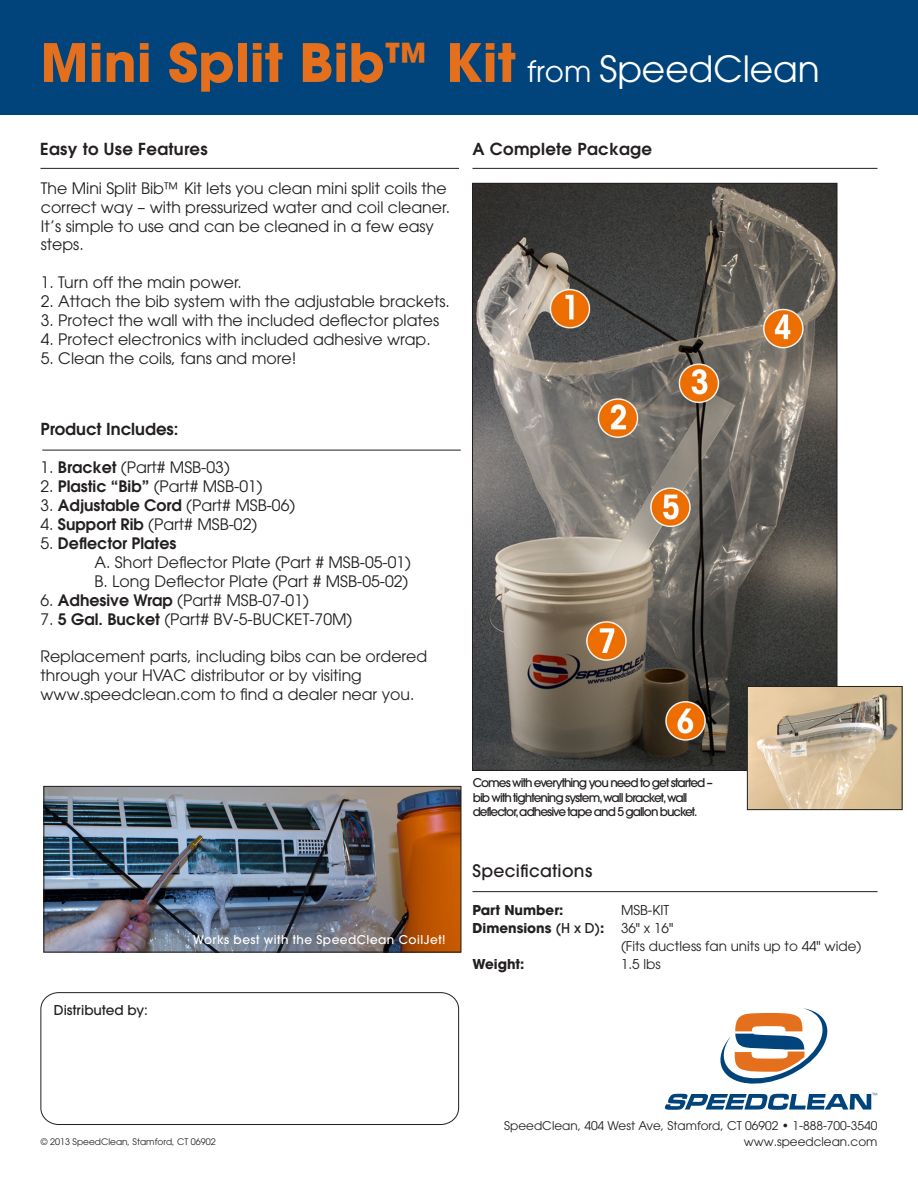
<style>
.page{position:relative;width:918px;height:1188px;background:#fff}
.page>*{position:absolute;margin:0;border:0;box-sizing:border-box;transform-origin:0 0}
.t1{font:700 52.5px "Avant Garde";color:#e4701e}
.t2{font:500 17.1px "Avant Garde";letter-spacing:.02em;color:#231f20}
.t3{font:600 16.5px "Avant Garde";letter-spacing:.02em;color:#231f20}
.t4{font:600 16.5px "Avant Garde";color:#231f20}
.t5{font:15.75px/18.9px "Avant Garde";color:#231f20}
.t6{font:600 15.75px "Avant Garde";color:#231f20}
.t7{font:13.5px/18px "Avant Garde";color:#231f20}
.t8{font:700 13.5px "Avant Garde";color:#231f20}
.t9{font:500 13.5px "Avant Garde";color:#231f20}
.t10{font:500 12px/14.4px "Avant Garde";letter-spacing:-.08em;color:#231f20}
.t11{font:12px "Avant Garde";color:#231f20}
.t12{font:500 12px "Avant Garde";letter-spacing:.04em;color:#fff}
.t13{font:9px "Avant Garde";color:#231f20}
.s1{font-size:45px}
.s2{font-weight:400;font-size:29.1px;color:#fff}
.s3{font-weight:400;font-size:36px;color:#fff}
.s4{font-weight:600}
.s5{font-weight:400}
.s6{font-weight:700}
.s7{font-weight:500}
</style>
<div class="page">
<div style="left:0;top:0;width:918px;height:115px;background:#00447b"></div>
<hr style="left:40px;top:168px;width:419px;height:1px;background:#231f20">
<hr style="left:472px;top:168px;width:406px;height:1px;background:#231f20">
<div style="left:40px;top:992px;width:419px;height:133px;border:1px solid #231f20;border-radius:17px"></div>
<svg style="left:665px;top:1008px;width:212px;height:102px"></svg>
<img style="left:474px;top:185px;width:361px;height:584px">
<img style="left:46px;top:788px;width:413px;height:162px">
<div style="left:44px;top:786px;width:417px;height:166px;border:1px solid #231f20"></div>
<hr style="left:472px;top:891px;width:406px;height:1px;background:#231f20">
<img style="left:749px;top:688px;width:152px;height:120px">
<div style="left:747px;top:686px;width:156px;height:124px;border:1px solid #231f20"></div>
<hr style="left:42px;top:450px;width:419px;height:1px;background:#231f20">
<p class="t1" style="left:40px;top:29px;width:781px">Mini Split Bib<span class="s1">™</span> Kit <span class="s2">from</span> <span class="s3">SpeedClean</span></p>
<p class="t3" style="left:40px;top:138px;width:169px">Easy to Use Features</p>
<p class="t5" style="left:41px;top:179px;width:411px">The Mini Split Bib™ Kit lets you clean mini split coils the correct way – with pressurized water and coil cleaner.<br>It’s simple to use and can be cleaned in a few easy steps.</p>
<p class="t5" style="left:41px;top:273px;width:203px">1. Turn off the main power.</p>
<p class="t5" style="left:41px;top:292px;width:411px">2. Attach the bib system with the adjustable brackets.</p>
<p class="t5" style="left:41px;top:311px;width:400px">3. Protect the wall with the included deflector plates</p>
<p class="t5" style="left:41px;top:330px;width:391px">4. Protect electronics with included adhesive wrap.</p>
<p class="t5" style="left:41px;top:349px;width:257px">5. Clean the coils, fans and more!</p>
<p class="t4" style="left:40px;top:418px;width:139px">Product Includes:</p>
<p class="t5" style="left:40px;top:458px;width:191px">1. <span class="s4">Bracket</span> (Part# MSB-03)</p>
<p class="t5" style="left:40px;top:477px;width:224px">2. <span class="s4">Plastic “Bib”</span> (Part# MSB-01)</p>
<p class="t5" style="left:40px;top:496px;width:256px">3. <span class="s4">Adjustable Cord</span> (Part# MSB-06)</p>
<p class="t5" style="left:40px;top:515px;width:218px">4. <span class="s4">Support Rib</span> (Part# MSB-02)</p>
<p class="t6" style="left:40px;top:533px;width:137px"><span class="s5">5.</span> Deflector Plates</p>
<p class="t5" style="left:95px;top:553px;width:318px">A. Short Deflector Plate (Part # MSB-05-01)</p>
<p class="t5" style="left:95px;top:572px;width:315px">B. Long Deflector Plate (Part # MSB-05-02)</p>
<p class="t5" style="left:40px;top:591px;width:270px">6. <span class="s4">Adhesive Wrap</span> (Part# MSB-07-01)</p>
<p class="t5" style="left:40px;top:609px;width:313px">7. <span class="s4">5 Gal. Bucket</span> (Part# BV-5-BUCKET-70M)</p>
<p class="t5" style="left:40px;top:647px;width:388px">Replacement parts, including bibs can be ordered through your HVAC distributor or by visiting www.speedclean.com to find a dealer near you.</p>
<p class="t3" style="left:472px;top:138px;width:181px">A Complete Package</p>
<p class="t9" style="left:54px;top:1001px;width:96px">Distributed by:</p>
<p class="t12" style="left:193px;top:932px;width:254px">Works best with the SpeedClean CoilJet!</p>
<p class="t10" style="left:473px;top:776px;width:242px">Comes with everything you need to get started – bib with tightening system,wall bracket,wall deflector,adhesive tape and 5 gallon bucket.</p>
<p class="t2" style="left:472px;top:860px;width:121px">Specifications</p>
<p class="t8" style="left:472px;top:901px;width:93px">Part Number:</p>
<p class="t7" style="left:621px;top:901px;width:50px">MSB-KIT</p>
<p class="t7" style="left:621px;top:919px;width:242px;text-indent:-148px"><span class="s6">Dimensions</span> <span class="s7">(H x D)</span><span class="s6">:</span> 36" x 16"<br>(Fits ductless fan units up to 44" wide)</p>
<p class="t8" style="left:472px;top:955px;width:54px">Weight:</p>
<p class="t7" style="left:621px;top:955px;width:41px">1.5 lbs</p>
<p class="t13" style="left:41px;top:1137px;width:176px">© 2013 SpeedClean, Stamford, CT 06902</p>
<p class="t11" style="left:504px;top:1118px;width:375px">SpeedClean, 404 West Ave, Stamford, CT 06902 • 1-888-700-3540</p>
<p class="t11" style="left:744px;top:1135px;width:135px">www.speedclean.com</p>
</div>
